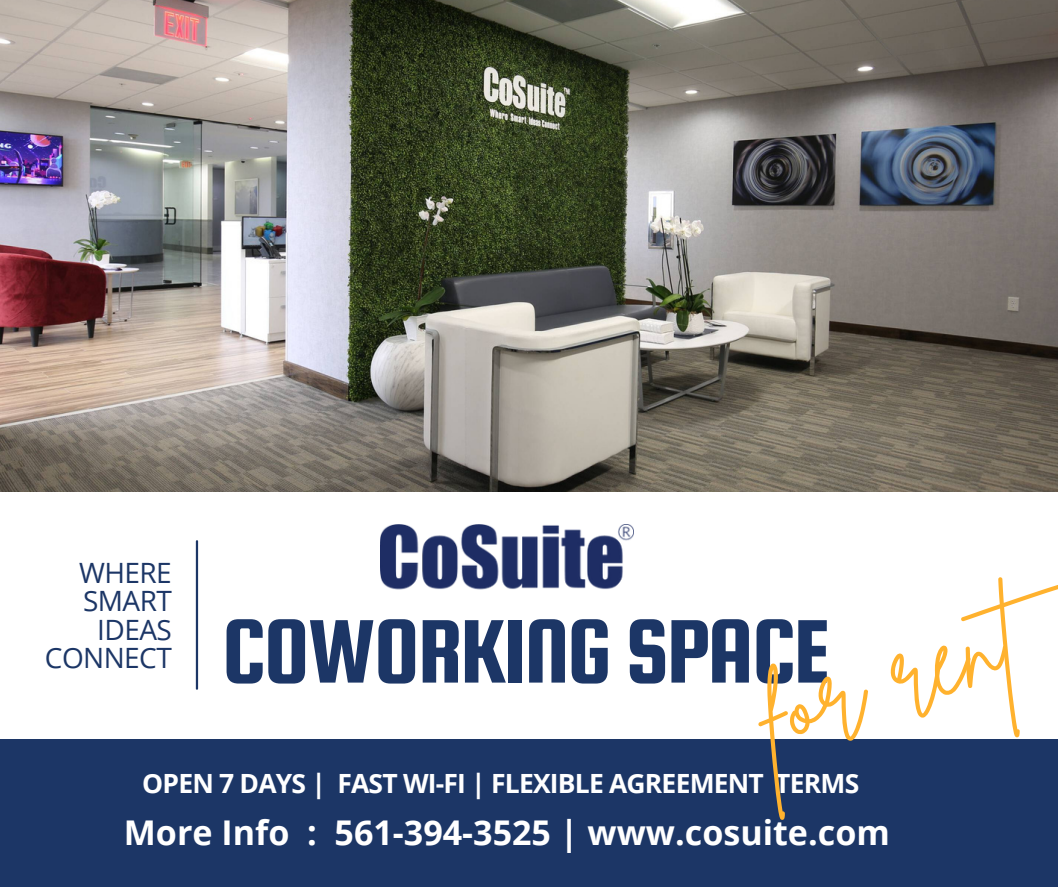
<style>
.page{position:relative;width:1058px;height:887px;background:#fff}
.page>*{position:absolute;margin:0;border:0;box-sizing:border-box;transform-origin:0 0}
.t1{font:107.4px "Brittany Signature";color:#ffb22e}
.t2{font:96.45px "Squada One";letter-spacing:-.025em;color:#1c3666}
.t3{font:700 34.05px "Open Sans";color:#fff}
.t4{font:27.9px/28.5px "Open Sans";letter-spacing:-.02em;color:#1c3666;text-align:right}
.t5{font:700 26.4px "Open Sans";letter-spacing:-.03em;color:#fff}
</style>
<div class="page">
<img style="left:0;top:0;width:1058px;height:492px">
<div style="left:0;top:739px;width:1058px;height:147px;background:#1c3666"></div>
<hr style="left:196px;top:541px;width:2px;height:147px;background:#1c3666">
<img style="left:380px;top:525px;width:253px;height:65px">
<p class="t1" style="left:741px;top:648px;width:263px;rotate:-18deg">for rent</p>
<p class="t4" style="left:45px;top:557px;width:128px">WHERE<br>SMART<br>IDEAS<br>CONNECT</p>
<p class="t2" style="left:222px;top:599px;width:609px">COWORKING SPACE</p>
<p class="t5" style="left:142px;top:764px;width:718px">OPEN 7 DAYS | FAST WI-FI | FLEXIBLE AGREEMENT TERMS</p>
<p class="t3" style="left:124px;top:808px;width:767px">More Info : 561-394-3525 | www.cosuite.com</p>
</div>
